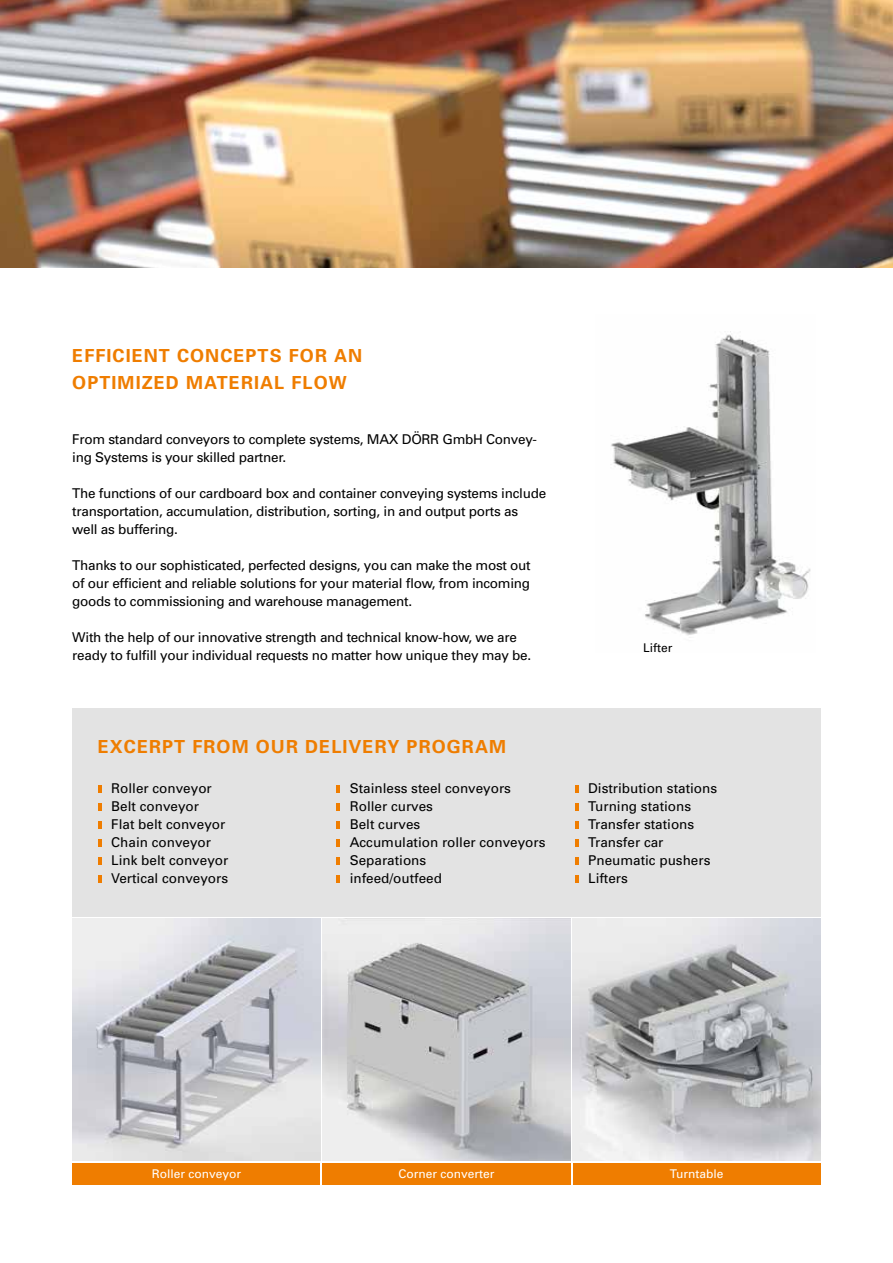
<style>
.page{position:relative;width:893px;height:1263px;background:#fff}
.page>*{position:absolute;margin:0;border:0;box-sizing:border-box;transform-origin:0 0}
.t1{font:700 18px/27px "Univers";letter-spacing:.06em;color:#ef7d00}
.t2{font:13.5px/18px "Univers";letter-spacing:-.02em;color:#000}
.t3{font:13.5px/18px "Univers";color:#000}
.t4{font:12px "Univers";color:#fff}
.t5{font:12px "Univers";color:#000}
</style>
<div class="page">
<div style="left:72px;top:1163px;width:248px;height:21px;background:#ef7d00"></div>
<div style="left:72px;top:708px;width:749px;height:208px;background:#e3e3e3"></div>
<svg style="left:98px;top:785px;width:4px;height:7px"></svg>
<svg style="left:98px;top:803px;width:4px;height:7px"></svg>
<svg style="left:98px;top:821px;width:4px;height:7px"></svg>
<svg style="left:98px;top:839px;width:4px;height:7px"></svg>
<svg style="left:98px;top:857px;width:4px;height:7px"></svg>
<svg style="left:98px;top:875px;width:4px;height:7px"></svg>
<svg style="left:336px;top:785px;width:4px;height:7px"></svg>
<svg style="left:336px;top:803px;width:4px;height:7px"></svg>
<svg style="left:336px;top:821px;width:4px;height:7px"></svg>
<svg style="left:336px;top:839px;width:4px;height:7px"></svg>
<svg style="left:336px;top:857px;width:4px;height:7px"></svg>
<svg style="left:336px;top:875px;width:4px;height:7px"></svg>
<svg style="left:575px;top:785px;width:4px;height:7px"></svg>
<svg style="left:575px;top:803px;width:4px;height:7px"></svg>
<svg style="left:575px;top:821px;width:4px;height:7px"></svg>
<svg style="left:575px;top:839px;width:4px;height:7px"></svg>
<svg style="left:575px;top:857px;width:4px;height:7px"></svg>
<svg style="left:575px;top:875px;width:4px;height:7px"></svg>
<img style="left:0;top:0;width:893px;height:268px">
<img style="left:322px;top:918px;width:249px;height:243px">
<img style="left:573px;top:918px;width:248px;height:243px">
<img style="left:72px;top:918px;width:248px;height:243px">
<img style="left:611px;top:331px;width:200px;height:304px">
<div style="left:573px;top:1163px;width:248px;height:21px;background:#ef7d00"></div>
<div style="left:322px;top:1163px;width:249px;height:21px;background:#ef7d00"></div>
<h1 class="t1" style="left:72px;top:342px;width:291px">EFFICIENT CONCEPTS FOR AN<br>OPTIMIZED MATERIAL FLOW</h1>
<p class="t2" style="left:72px;top:430px;width:466px">From standard conveyors to complete systems, MAX DÖRR GmbH Convey&shy;ing Systems is your skilled partner.</p>
<p class="t2" style="left:72px;top:484px;width:475px">The functions of our cardboard box and container conveying systems include transportation, accumulation, distribution, sorting, in and output ports as well as buffering.</p>
<p class="t2" style="left:72px;top:556px;width:460px;text-align:justify">Thanks to our sophisticated, perfected designs, you can make the most out of our efficient and reliable solutions for your material flow, from incoming goods to commissioning and warehouse management.</p>
<p class="t2" style="left:72px;top:628px;width:460px">With the help of our innovative strength and technical know-how, we are ready to fulfill your individual requests no matter how unique they may be.</p>
<p class="t5" style="left:643px;top:640px;width:31px">Lifter</p>
<h1 class="t1" style="left:98px;top:732px;width:410px">EXCERPT FROM OUR DELIVERY PROGRAM</h1>
<p class="t3" style="left:111px;top:779px;width:119px">Roller conveyor<br>Belt conveyor<br>Flat belt conveyor<br>Chain conveyor<br>Link belt conveyor<br>Vertical conveyors</p>
<p class="t3" style="left:350px;top:779px;width:197px">Stainless steel conveyors<br>Roller curves<br>Belt curves<br>Accumulation roller conveyors<br>Separations<br>infeed/outfeed</p>
<p class="t3" style="left:588px;top:779px;width:130px">Distribution stations<br>Turning stations<br>Transfer stations<br>Transfer car<br>Pneumatic pushers<br>Lifters</p>
<p class="t4" style="left:152px;top:1166px;width:91px">Roller conveyor</p>
<p class="t4" style="left:398px;top:1166px;width:98px">Corner converter</p>
<p class="t4" style="left:670px;top:1166px;width:55px">Turntable</p>
</div>
